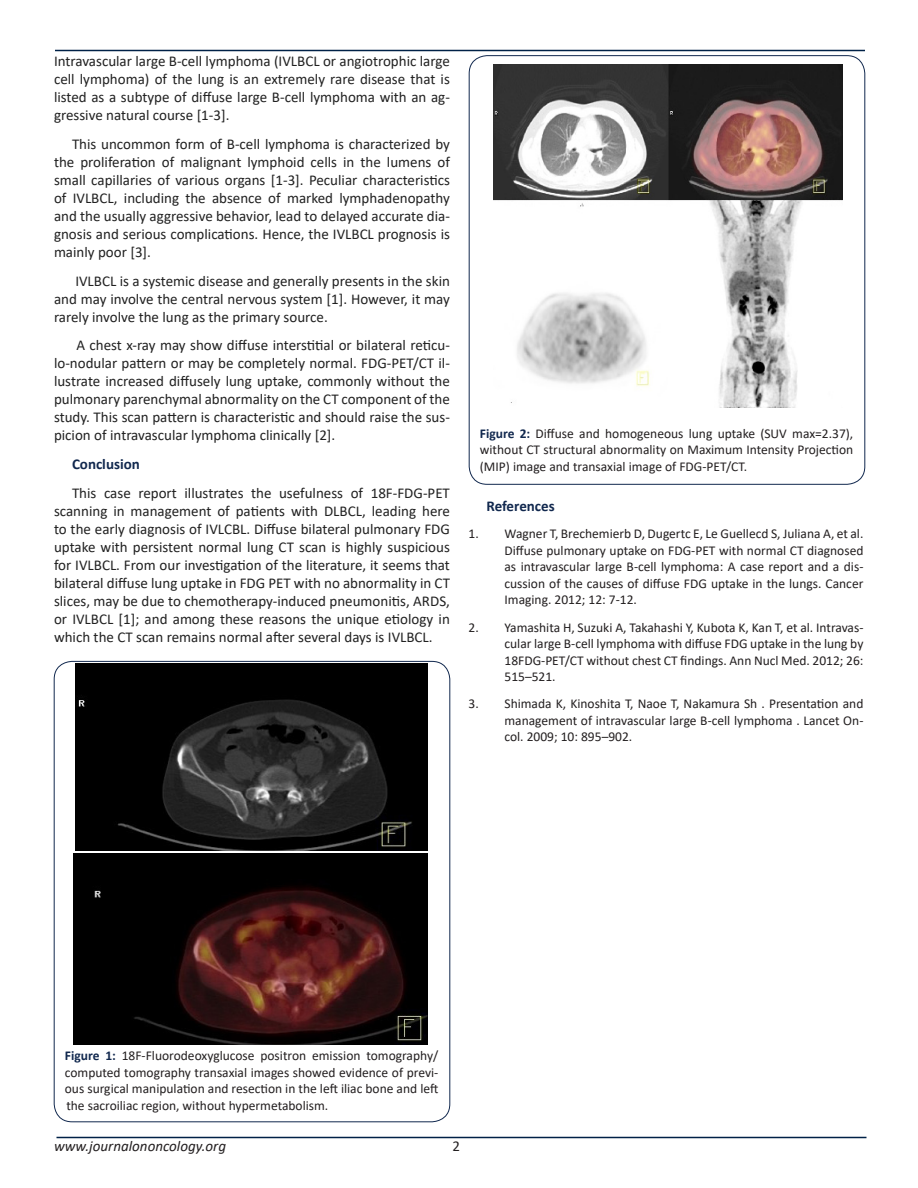
<style>
.page{position:relative;width:918px;height:1188px;background:#fff}
.page>*{position:absolute;margin:0;border:0;box-sizing:border-box;transform-origin:0 0}
.t1{font:15px/18px "Calibri";color:#212121;text-align:justify}
.t2{font:italic 15px "Calibri";color:#231f20}
.t3{font:700 15px "Calibri";color:#11284e}
.t4{font:15px "Calibri";color:#231f20}
.t5{font:13.5px/16.5px "Calibri";color:#231f20;text-align:justify}
.s1{font-weight:700;color:#11284e}
</style>
<div class="page">
<hr style="left:55px;top:50px;width:810px;height:1px;background:#002147">
<hr style="left:56px;top:1137px;width:810px;height:1px;background:#002147">
<img style="left:75px;top:664px;width:353px;height:187px">
<img style="left:74px;top:854px;width:353px;height:190px">
<img style="left:493px;top:65px;width:350px;height:343px">
<p class="t1" style="left:54px;top:52px;width:397px">Intravascular large B-cell lymphoma (IVLBCL or angiotrophic large cell lymphoma) of the lung is an extremely rare disease that is listed as a subtype of diffuse large B-cell lymphoma with an ag&shy;gressive natural course [1-3].</p>
<p class="t1" style="left:54px;top:134px;width:398px;text-indent:18px">This uncommon form of B-cell lymphoma is characterized by the proliferation of malignant lymphoid cells in the lumens of small capillaries of various organs [1-3]. Peculiar characteristics of IVLBCL, including the absence of marked lymphadenopathy and the usually aggressive behavior, lead to delayed accurate dia&shy;gnosis and serious complications. Hence, the IVLBCL prognosis is mainly poor [3].</p>
<p class="t1" style="left:54px;top:271px;width:397px;text-indent:21px">IVLBCL is a systemic disease and generally presents in the skin and may involve the central nervous system [1]. However, it may rarely involve the lung as the primary source.</p>
<p class="t1" style="left:54px;top:336px;width:397px;text-indent:22px">A chest x-ray may show diffuse interstitial or bilateral reticu&shy;lo-nodular pattern or may be completely normal. FDG-PET/CT il&shy;lustrate increased diffusely lung uptake, commonly without the pulmonary parenchymal abnormality on the CT component of the study. This scan pattern is characteristic and should raise the sus&shy;picion of intravascular lymphoma clinically [2].</p>
<p class="t3" style="left:72px;top:454px;width:69px">Conclusion</p>
<p class="t1" style="left:54px;top:484px;width:398px;text-indent:18px">This case report illustrates the usefulness of 18F-FDG-PET scanning in management of patients with DLBCL, leading here to the early diagnosis of IVLCBL. Diffuse bilateral pulmonary FDG uptake with persistent normal lung CT scan is highly suspicious for IVLBCL. From our investigation of the literature, it seems that bilateral diffuse lung uptake in FDG PET with no abnormality in CT slices, may be due to chemotherapy-induced pneumonitis, ARDS, or IVLBCL [1]; and among these reasons the unique etiology in which the CT scan remains normal after several days is IVLBCL.</p>
<p class="t5" style="left:480px;top:425px;width:375px"><span class="s1">Figure 2:</span> Diffuse and homogeneous lung uptake (SUV max=2.37), without CT structural abnormality on Maximum Intensity Projection (MIP) image and transaxial image of FDG-PET/CT.</p>
<p class="t3" style="left:486px;top:495px;width:70px">References</p>
<p class="t5" style="left:504px;top:525px;width:360px;text-indent:-36px">1. Wagner T, Brechemierb D, Dugertc E, Le Guellecd S, Juliana A, et al.<br>Diffuse pulmonary uptake on FDG-PET with normal CT diagnosed as intravascular large B-cell lymphoma: A case report and a dis&shy;cussion of the causes of diffuse FDG uptake in the lungs. Cancer Imaging. 2012; 12: 7-12.</p>
<p class="t5" style="left:504px;top:619px;width:360px;text-indent:-36px">2. Yamashita H, Suzuki A, Takahashi Y, Kubota K, Kan T, et al. Intravas&shy;cular large B-cell lymphoma with diffuse FDG uptake in the lung by 18FDG-PET/CT without chest CT findings. Ann Nucl Med. 2012; 26:<br>515–521.</p>
<p class="t5" style="left:504px;top:695px;width:360px;text-indent:-36px">3. Shimada K, Kinoshita T, Naoe T, Nakamura Sh . Presentation and management of intravascular large B-cell lymphoma . Lancet On&shy;col. 2009; 10: 895–902.</p>
<p class="t5" style="left:65px;top:1047px;width:375px"><span class="s1">Figure 1:</span> 18F-Fluorodeoxyglucose positron emission tomography/ computed tomography transaxial images showed evidence of previ&shy;ous surgical manipulation and resection in the left iliac bone and left the sacroiliac region, without hypermetabolism.</p>
<p class="t2" style="left:54px;top:1136px;width:174px">www.journalononcology.org</p>
<p class="t4" style="left:452px;top:1136px;width:9px">2</p>
</div>
